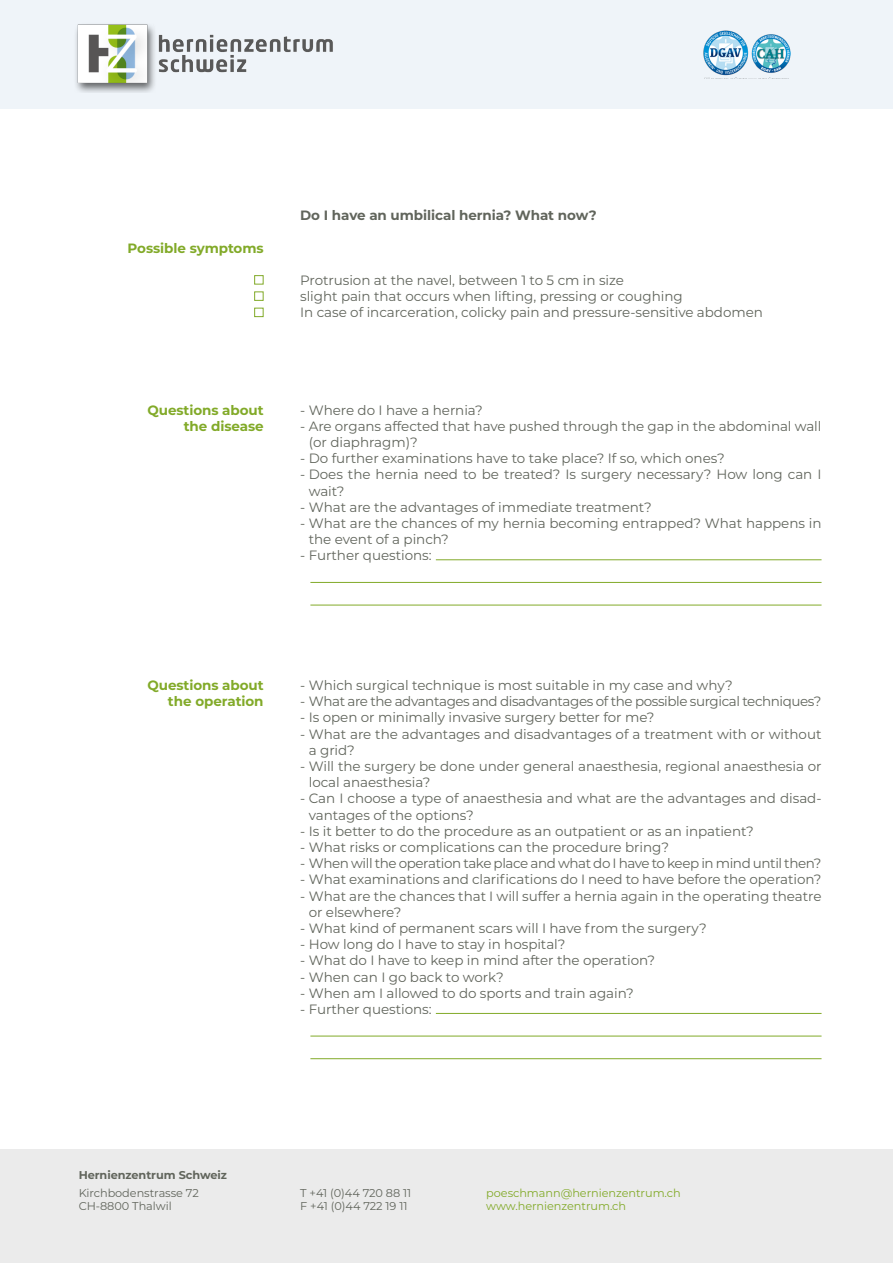
<style>
.page{position:relative;width:893px;height:1263px;background:#fff}
.page>*{position:absolute;margin:0;border:0;box-sizing:border-box;transform-origin:0 0}
.t1{font:13.5px/16.2px "Montserrat";letter-spacing:-.005em;color:#61655c}
.t2{font:13.5px "Montserrat";letter-spacing:-.03em;color:#61655c}
.t3{font:700 13.5px/16.2px "Montserrat";letter-spacing:-.005em;color:#82aa29;text-align:right}
.t4{font:700 13.5px "Montserrat";letter-spacing:-.005em;color:#61655c}
.t5{font:11.25px/13.5px "Montserrat";letter-spacing:-.005em;color:#61655c}
.t6{font:11.25px/13.5px "Montserrat";letter-spacing:-.005em;color:#82aa29}
.t7{font:700 11.25px "Montserrat";letter-spacing:-.005em;color:#61655c}
</style>
<div class="page">
<div style="left:0;top:0;width:893px;height:109px;background:#eff4f9"></div>
<div style="left:0;top:1149px;width:893px;height:114px;background:#ebebeb"></div>
<img style="left:76px;top:24px;width:257px;height:69px">
<div style="left:254px;top:275px;width:10px;height:10px;border:1px solid #82aa29"></div>
<div style="left:254px;top:308px;width:10px;height:9px;border:1px solid #82aa29"></div>
<div style="left:254px;top:291px;width:10px;height:10px;border:1px solid #82aa29"></div>
<hr style="left:436px;top:559px;width:385px;height:1px;background:#82aa29">
<hr style="left:436px;top:1013px;width:385px;height:1px;background:#82aa29">
<hr style="left:310px;top:1036px;width:511px;height:1px;background:#82aa29">
<hr style="left:310px;top:582px;width:511px;height:1px;background:#82aa29">
<hr style="left:310px;top:1058px;width:511px;height:1px;background:#82aa29">
<hr style="left:310px;top:605px;width:511px;height:1px;background:#82aa29">
<img style="left:703px;top:30px;width:87px;height:48px">
<p class="t3" style="left:128px;top:239px;width:138px">Possible symptoms</p>
<p class="t3" style="left:147px;top:401px;width:118px">Questions about the disease</p>
<p class="t4" style="left:300px;top:206px;width:298px">Do I have an umbilical hernia? What now?</p>
<p class="t1" style="left:300px;top:272px;width:464px">Protrusion at the navel, between 1 to 5 cm in size<br>slight pain that occurs when lifting, pressing or coughing<br>In case of incarceration, colicky pain and pressure-sensitive abdomen</p>
<p class="t1" style="left:300px;top:401px;width:184px">- Where do I have a hernia?</p>
<p class="t1" style="left:309px;top:417px;width:514px;text-indent:-9px">- Are organs affected that have pushed through the gap in the abdominal wall (or diaphragm)?</p>
<p class="t1" style="left:300px;top:450px;width:426px">- Do further examinations have to take place? If so, which ones?</p>
<p class="t1" style="left:309px;top:466px;width:514px;text-indent:-9px">- Does the hernia need to be treated? Is surgery necessary? How long can I wait?</p>
<p class="t1" style="left:300px;top:498px;width:353px">- What are the advantages of immediate treatment?</p>
<p class="t1" style="left:309px;top:515px;width:514px;text-indent:-9px">- What are the chances of my hernia becoming entrapped? What happens in the event of a pinch?</p>
<p class="t1" style="left:300px;top:547px;width:133px">- Further questions:</p>
<p class="t3" style="left:147px;top:676px;width:118px">Questions about the operation</p>
<p class="t1" style="left:300px;top:677px;width:434px">- Which surgical technique is most suitable in my case and why?</p>
<p class="t2" style="left:300px;top:692px;width:523px">- What are the advantages and disadvantages of the possible surgical techniques?</p>
<p class="t1" style="left:300px;top:709px;width:356px">- Is open or minimally invasive surgery better for me?</p>
<p class="t1" style="left:309px;top:725px;width:514px;text-indent:-9px">- What are the advantages and disadvantages of a treatment with or without a grid?</p>
<p class="t1" style="left:309px;top:758px;width:514px;text-indent:-9px">- Will the surgery be done under general anaesthesia, regional anaesthesia or local anaesthesia?</p>
<p class="t1" style="left:309px;top:790px;width:514px;text-indent:-9px">- Can I choose a type of anaesthesia and what are the advantages and disad&shy;vantages of the options?</p>
<p class="t1" style="left:300px;top:822px;width:455px">- Is it better to do the procedure as an outpatient or as an inpatient?</p>
<p class="t1" style="left:300px;top:839px;width:370px">- What risks or complications can the procedure bring?</p>
<p class="t2" style="left:300px;top:854px;width:523px">- When will the operation take place and what do I have to keep in mind until then?</p>
<p class="t1" style="left:300px;top:871px;width:523px">- What examinations and clarifications do I need to have before the operation?</p>
<p class="t1" style="left:309px;top:887px;width:514px;text-indent:-9px">- What are the chances that I will suffer a hernia again in the operating theatre or elsewhere?</p>
<p class="t1" style="left:300px;top:920px;width:408px">- What kind of permanent scars will I have from the surgery?</p>
<p class="t1" style="left:300px;top:936px;width:267px">- How long do I have to stay in hospital?</p>
<p class="t1" style="left:300px;top:952px;width:356px">- What do I have to keep in mind after the operation?</p>
<p class="t1" style="left:300px;top:968px;width:205px">- When can I go back to work?</p>
<p class="t1" style="left:300px;top:984px;width:335px">- When am I allowed to do sports and train again?</p>
<p class="t1" style="left:300px;top:1001px;width:133px">- Further questions:</p>
<p class="t7" style="left:79px;top:1167px;width:150px">Hernienzentrum Schweiz</p>
<p class="t5" style="left:79px;top:1185px;width:122px">Kirchbodenstrasse 72<br>CH-8800 Thalwil</p>
<p class="t5" style="left:300px;top:1185px;width:113px">T +41 (0)44 720 88 11<br>F +41 (0)44 722 19 11</p>
<p class="t6" style="left:486px;top:1185px;width:196px">poeschmann@hernienzentrum.ch www.hernienzentrum.ch</p>
</div>
